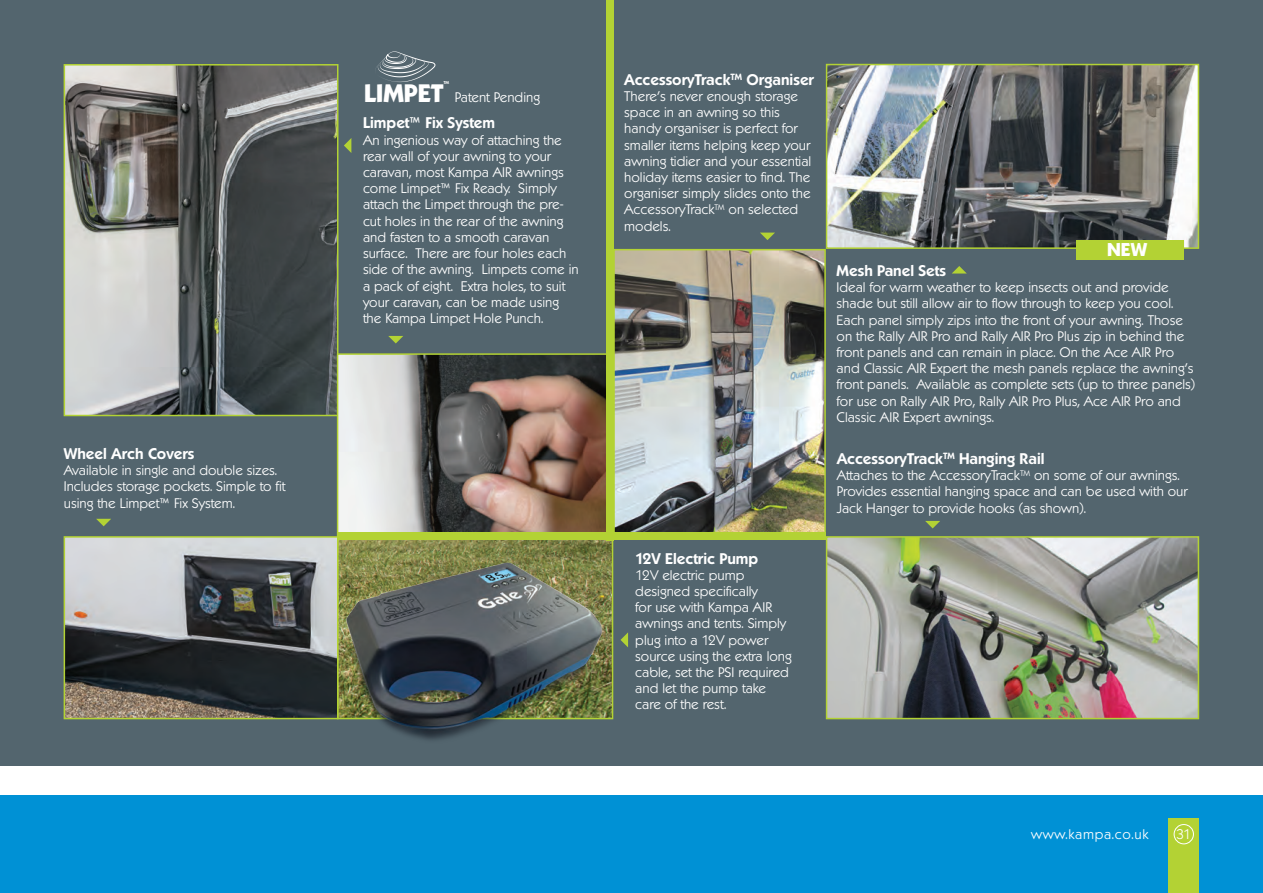
<style>
.page{position:relative;width:1263px;height:893px;background:#fff}
.page>*{position:absolute;margin:0;border:0;box-sizing:border-box;transform-origin:0 0}
.t1{font:800 24.45px "Koblenz Serial";color:#fff}
.t2{font:800 18px "Koblenz Serial";color:#fff}
.t3{font:700 15px "Koblenz Serial";color:#fff}
.t4{font:300 13.5px/16.2px "Koblenz Serial";color:#fff}
.t5{font:300 13.5px "Koblenz Serial";letter-spacing:.05em;color:#fff}
.t6{font:800 8.25px "Koblenz Serial";color:#fff}
</style>
<div class="page">
<div style="left:0;top:795px;width:1263px;height:98px;background:#0091d5"></div>
<div style="left:1168px;top:819px;width:31px;height:74px;background:#b3d234"></div>
<div style="left:1174px;top:824px;width:20px;height:20px;border:1px solid #fff;border-radius:50%"></div>
<div style="left:0;top:0;width:1263px;height:765px;background:#53656e"></div>
<svg style="left:339px;top:540px;width:275px;height:180px;background:#818549"></svg>
<svg style="left:63px;top:64px;width:276px;height:353px;background:#717571"></svg>
<img style="left:825px;top:63px;width:375px;height:186px">
<img style="left:825px;top:536px;width:375px;height:184px">
<svg style="left:63px;top:536px;width:276px;height:184px;background:#6f7270"></svg>
<svg style="left:344px;top:138px;width:7px;height:15px"></svg>
<svg style="left:925px;top:521px;width:15px;height:7px"></svg>
<svg style="left:620px;top:632px;width:8px;height:15px"></svg>
<svg style="left:96px;top:519px;width:15px;height:7px"></svg>
<svg style="left:336px;top:353px;width:270px;height:184px;background:#90857c"></svg>
<svg style="left:388px;top:336px;width:15px;height:7px"></svg>
<div style="left:606px;top:0;width:7px;height:540px;background:#b3d234"></div>
<svg style="left:376px;top:51px;width:59px;height:31px"></svg>
<img style="left:343px;top:556px;width:261px;height:210px">
<img style="left:613px;top:248px;width:213px;height:285px">
<div style="left:337px;top:533px;width:489px;height:7px;background:#b3d234"></div>
<svg style="left:760px;top:233px;width:15px;height:7px"></svg>
<svg style="left:952px;top:266px;width:15px;height:8px"></svg>
<div style="left:1076px;top:240px;width:108px;height:19px;background:#b3d234"></div>
<p class="t3" style="left:64px;top:444px;width:132px">Wheel Arch Covers</p>
<p class="t4" style="left:64px;top:462px;width:223px">Available in single and double sizes.<br>Includes storage pockets. Simple to fit using the Limpet™ Fix System.</p>
<p class="t6" style="left:443px;top:79px;width:8px">™</p>
<p class="t1" style="left:364px;top:78px;width:81px">LIMPET</p>
<p class="t4" style="left:455px;top:90px;width:87px">Patent Pending</p>
<p class="t3" style="left:363px;top:114px;width:133px">Limpet™ Fix System</p>
<p class="t4" style="left:363px;top:132px;width:217px">An ingenious way of attaching the rear wall of your awning to your caravan, most Kampa AIR awnings come Limpet™ Fix Ready. Simply attach the Limpet through the pre&shy;cut holes in the rear of the awning and fasten to a smooth caravan surface. There are four holes each side of the awning. Limpets come in a pack of eight. Extra holes, to suit your caravan, can be made using the Kampa Limpet Hole Punch.</p>
<p class="t3" style="left:624px;top:70px;width:191px">AccessoryTrack<sup>TM</sup> Organiser</p>
<p class="t4" style="left:624px;top:88px;width:189px">There’s never enough storage space in an awning so this handy organiser is perfect for smaller items helping keep your awning tidier and your essential holiday items easier to find. The organiser simply slides onto the<br>AccessoryTrack<sup>TM</sup> on selected models.</p>
<p class="t3" style="left:635px;top:549px;width:125px">12V Electric Pump</p>
<p class="t4" style="left:635px;top:567px;width:158px">12V electric pump designed specifically<br>for use with Kampa AIR awnings and tents. Simply plug into a 12V power source using the extra long cable, set the PSI required and let the pump take care of the rest.</p>
<p class="t2" style="left:1107px;top:238px;width:41px">NEW</p>
<p class="t3" style="left:837px;top:262px;width:111px">Mesh Panel Sets</p>
<p class="t4" style="left:837px;top:279px;width:360px">Ideal for warm weather to keep insects out and provide shade but still allow air to flow through to keep you cool.<br>Each panel simply zips into the front of your awning. Those on the Rally AIR Pro and Rally AIR Pro Plus zip in behind the front panels and can remain in place. On the Ace AIR Pro and Classic AIR Expert the mesh panels replace the awning’s front panels. Available as complete sets (up to three panels) for use on Rally AIR Pro, Rally AIR Pro Plus, Ace AIR Pro and Classic AIR Expert awnings.</p>
<p class="t3" style="left:837px;top:450px;width:209px">AccessoryTrack<sup>TM</sup> Hanging Rail</p>
<p class="t4" style="left:837px;top:467px;width:353px">Attaches to the AccessoryTrack<sup>TM</sup> on some of our awnings.<br>Provides essential hanging space and can be used with our<br>Jack Hanger to provide hooks (as shown).</p>
<p class="t5" style="left:1031px;top:826px;width:119px">www.kampa.co.uk</p>
<p class="t4" style="left:1176px;top:826px;width:17px">31</p>
</div>
